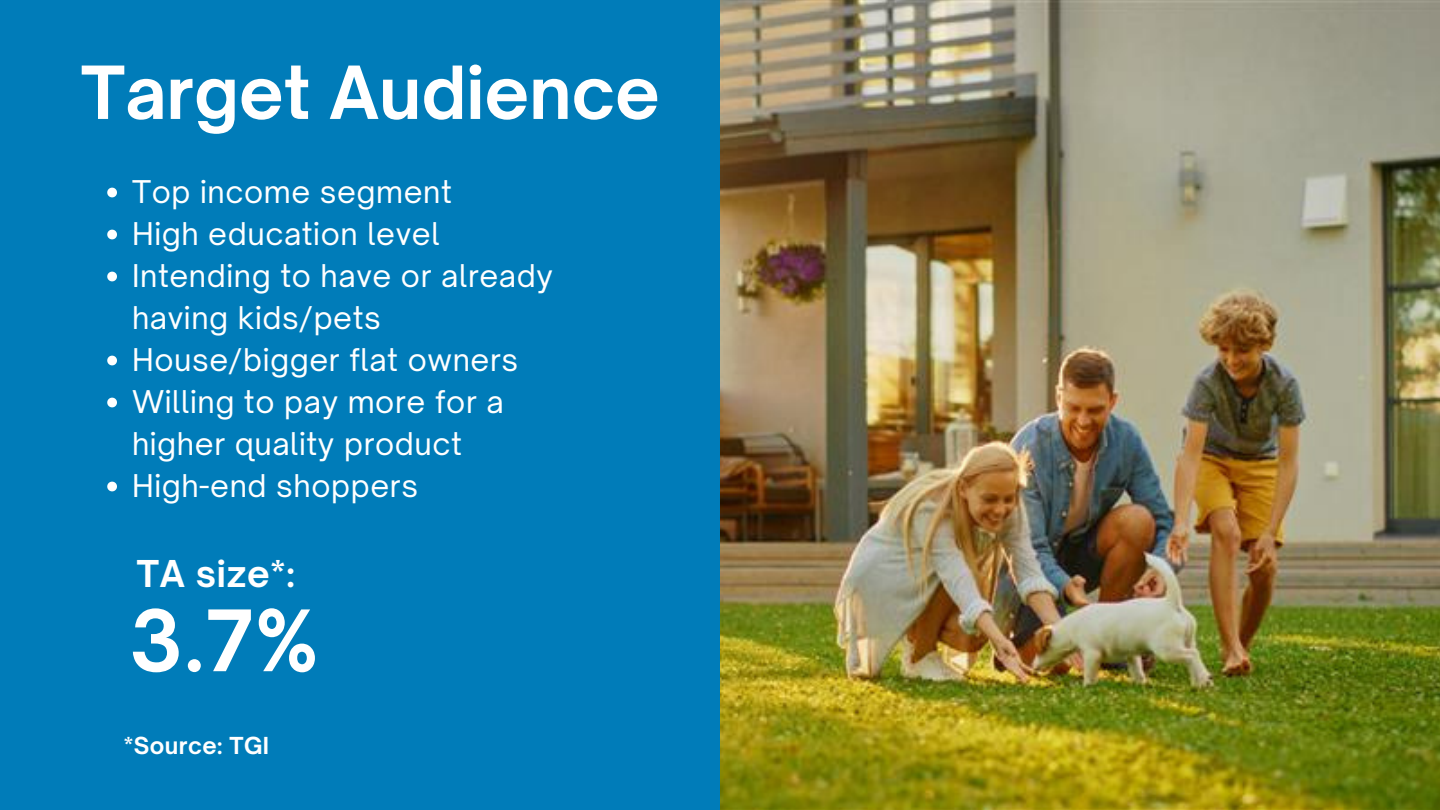
<style>
.page{position:relative;width:1440px;height:810px;background:#007cb9}
.page>*{position:absolute;margin:0;border:0;box-sizing:border-box;transform-origin:0 0}
.t1{font:700 81px "Open Sauce One";color:#fff}
.t2{font:700 70px "Open Sauce One";color:#fff}
.t3{font:700 35.4px "Open Sauce One";letter-spacing:.02em;color:#fff}
.t4{font:30px/42px "Open Sauce One";letter-spacing:.02em;color:#fff}
.t5{font:700 22.4px "Open Sauce One";letter-spacing:.02em;color:#fff}
</style>
<div class="page">
<img style="left:720px;top:0;width:720px;height:810px">
<svg style="left:107px;top:188px;width:10px;height:9px"></svg>
<svg style="left:107px;top:230px;width:10px;height:9px"></svg>
<svg style="left:107px;top:272px;width:10px;height:9px"></svg>
<svg style="left:107px;top:356px;width:10px;height:9px"></svg>
<svg style="left:107px;top:398px;width:10px;height:9px"></svg>
<svg style="left:107px;top:482px;width:10px;height:9px"></svg>
<p class="t2" style="left:81px;top:49px;width:580px">Target Audience</p>
<p class="t4" style="left:132px;top:170px;width:322px">Top income segment</p>
<p class="t4" style="left:132px;top:212px;width:309px">High education level</p>
<p class="t4" style="left:132px;top:254px;width:422px">Intending to have or already having kids/pets</p>
<p class="t4" style="left:132px;top:338px;width:388px">House/bigger flat owners</p>
<p class="t4" style="left:132px;top:380px;width:373px">Willing to pay more for a higher quality product</p>
<p class="t4" style="left:132px;top:464px;width:288px">High-end shoppers</p>
<p class="t3" style="left:137px;top:551px;width:160px">TA size*:</p>
<p class="t1" style="left:129px;top:590px;width:191px">3.7%</p>
<p class="t5" style="left:124px;top:732px;width:147px">*Source: TGI</p>
</div>
